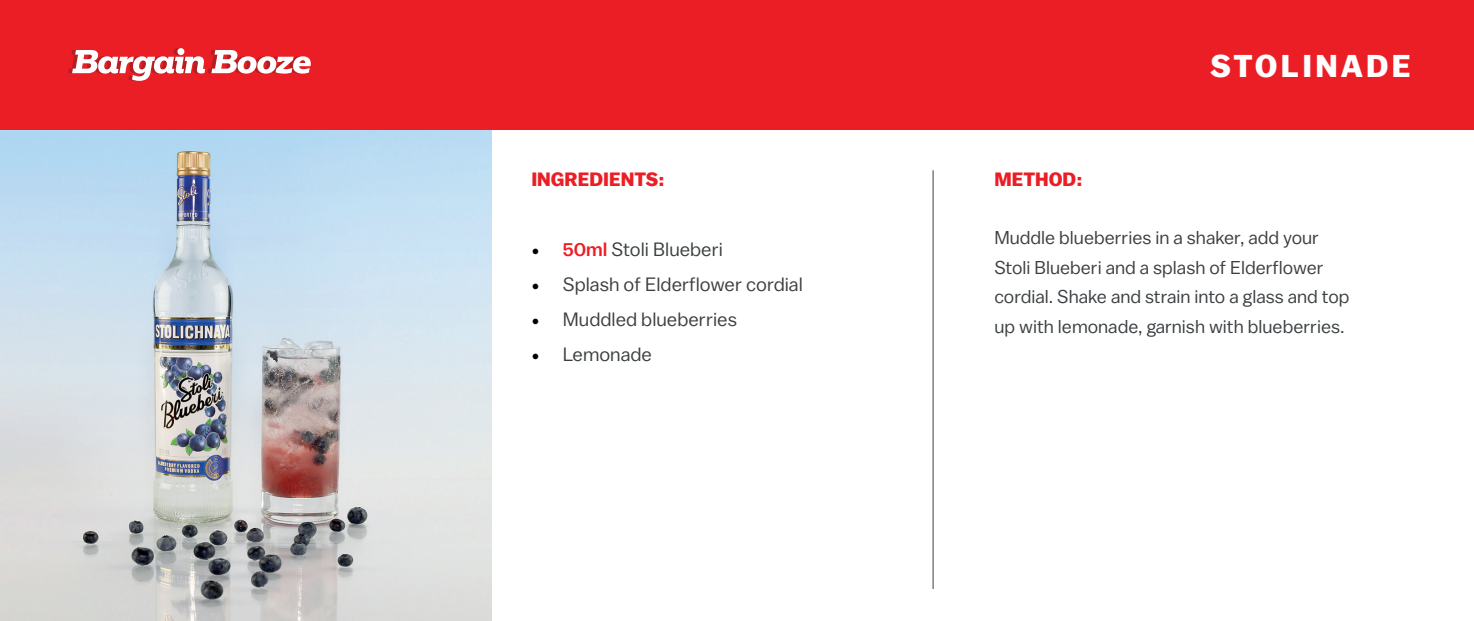
<style>
.page{position:relative;width:1474px;height:621px;background:#fff}
.page>*{position:absolute;margin:0;border:0;box-sizing:border-box;transform-origin:0 0}
.t1{font:700 31.5px "Balto";letter-spacing:.1em;color:#fff}
.t2{font:19.25px "Balto";color:#3b3f41}
.t3{font:700 19.25px "Balto";color:#eb1e25}
.t4{font:18.55px/29.8px "Balto";color:#3b3f41}
.s1{font-family:"Minion Pro";font-size:21px;color:#000001}
.s2{font-weight:500;color:#eb1e25}
</style>
<div class="page">
<img style="left:0;top:129px;width:491px;height:491px">
<div style="left:0;top:0;width:1473px;height:129px;background:#eb1e25"></div>
<svg style="left:68px;top:48px;width:243px;height:33px"></svg>
<hr style="left:932px;top:170px;width:1px;height:418px;background:#3b3f41">
<p class="t3" style="left:531px;top:167px;width:135px">INGREDIENTS:</p>
<p class="t2" style="left:531px;top:237px;width:193px"><span class="s1">•</span> <span class="s2">50ml</span> Stoli Blueberi</p>
<p class="t2" style="left:531px;top:272px;width:273px"><span class="s1">•</span> Splash of Elderflower cordial</p>
<p class="t2" style="left:531px;top:307px;width:207px"><span class="s1">•</span> Muddled blueberries</p>
<p class="t2" style="left:531px;top:342px;width:122px"><span class="s1">•</span> Lemonade</p>
<p class="t3" style="left:994px;top:167px;width:90px">METHOD:</p>
<h1 class="t1" style="left:1210px;top:47px;width:202px">STOLINADE</h1>
<p class="t4" style="left:994px;top:222px;width:356px">Muddle blueberries in a shaker, add your Stoli Blueberi and a splash of Elderflower cordial. Shake and strain into a glass and top up with lemonade, garnish with blueberries.</p>
</div>
